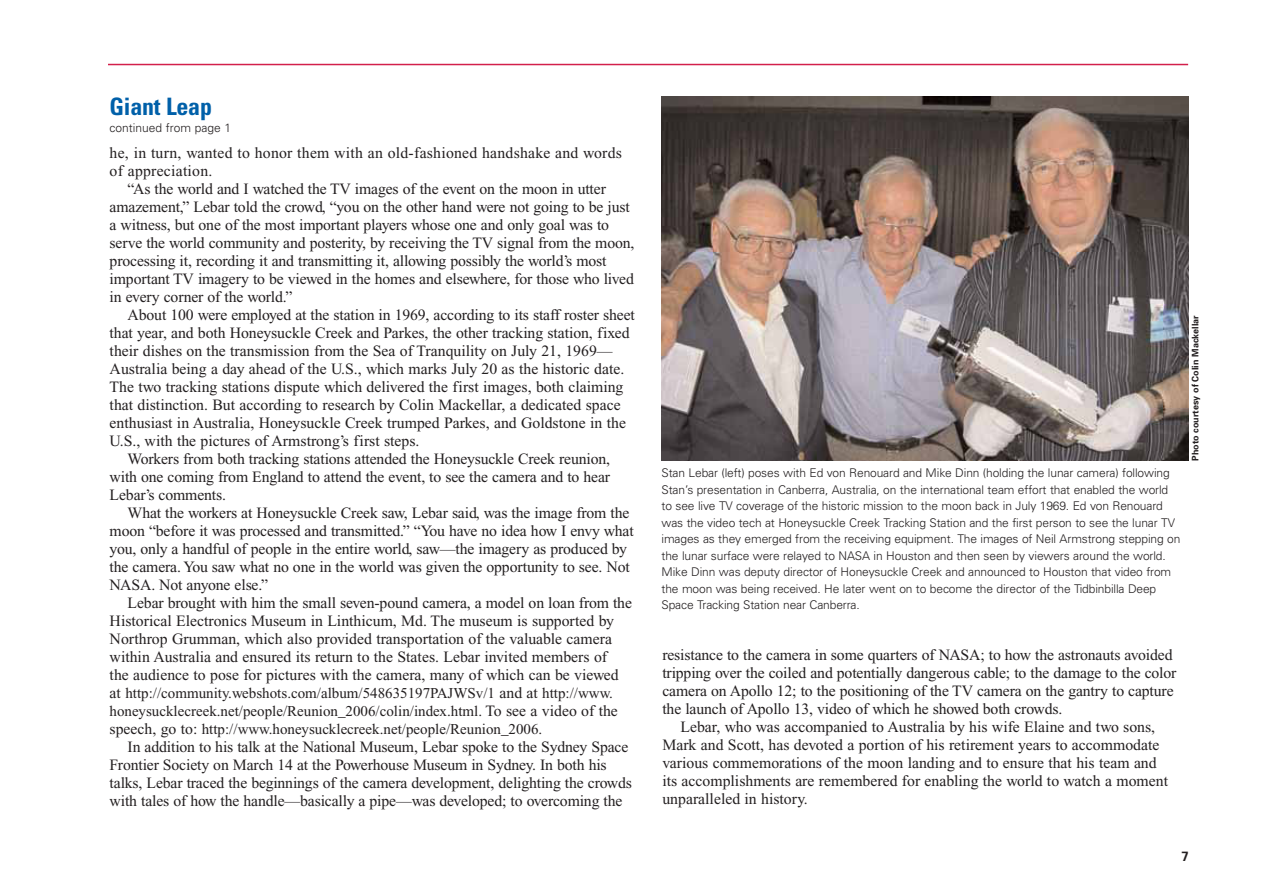
<style>
.page{position:relative;width:1263px;height:893px;background:#fff}
.page>*{position:absolute;margin:0;border:0;box-sizing:border-box;transform-origin:0 0}
.t1{font:700 condensed 24px "Univers";letter-spacing:-.01em;color:#0060a9}
.t2{font:15.75px/18px "Times New Roman";letter-spacing:-.01em;color:#231f20}
.t3{font:15.75px/18px "Times New Roman";letter-spacing:.015em;color:#231f20}
.t4{font:15px/18px "Times New Roman";color:#231f20}
.t5{font:700 13.5px "Univers";color:#231f20}
.t6{font:300 12px/16.5px "Univers";letter-spacing:-.01em;color:#231f20}
.t7{font:700 9px "Univers";color:#231f20}
.s1{font-size:15.75px}
</style>
<div class="page">
<hr style="left:108px;top:64px;width:1080px;height:1px;background:#d31f4b">
<hr style="left:108px;top:44px;width:1080px;height:1px;background:#d31f4b">
<img style="left:662px;top:97px;width:526px;height:364px">
<h1 class="t1" style="left:110px;top:92px;width:104px">Giant Leap</h1>
<p class="t6" style="left:110px;top:119px;width:123px">continued from page 1</p>
<p class="t3" style="left:110px;top:144px;width:514px">he, in turn, wanted to honor them with an old-fashioned handshake and words of appreciation.</p>
<p class="t2" style="left:110px;top:180px;width:526px;text-indent:18px">“As the world and I watched the TV images of the event on the moon in utter amazement,” Lebar told the crowd, “you on the other hand were not going to be just a witness, but one of the most important players whose one and only goal was to serve the world community and posterity, by receiving the TV signal from the moon, processing it, recording it and transmitting it, allowing possibly the world’s most important TV imagery to be viewed in the homes and elsewhere, for those who lived in every corner of the world.”</p>
<p class="t2" style="left:128px;top:306px;width:509px">About 100 were employed at the station in 1969, according to its staff roster sheet</p>
<p class="t2" style="left:110px;top:324px;width:521px">that year, and both Honeysuckle Creek and Parkes, the other tracking station, fixed</p>
<p class="t2" style="left:110px;top:342px;width:504px">their dishes on the transmission from the Sea of Tranquility on July 21, 1969—</p>
<p class="t2" style="left:110px;top:360px;width:516px">Australia being a day ahead of the U.S., which marks July 20 as the historic date.</p>
<p class="t2" style="left:110px;top:378px;width:515px">The two tracking stations dispute which delivered the first images, both claiming</p>
<p class="t2" style="left:110px;top:396px;width:512px">that distinction. But according to research by Colin Mackellar, a dedicated space</p>
<p class="t2" style="left:110px;top:414px;width:518px">enthusiast in Australia, Honeysuckle Creek trumped Parkes, and Goldstone in the</p>
<p class="t2" style="left:110px;top:432px;width:311px">U.S., with the pictures of Armstrong’s first steps.</p>
<p class="t2" style="left:128px;top:450px;width:484px">Workers from both tracking stations attended the Honeysuckle Creek reunion,</p>
<p class="t2" style="left:110px;top:468px;width:502px">with one coming from England to attend the event, to see the camera and to hear</p>
<p class="t2" style="left:110px;top:486px;width:118px">Lebar’s comments.</p>
<p class="t2" style="left:128px;top:504px;width:503px">What the workers at Honeysuckle Creek saw, Lebar said, was the image from the</p>
<p class="t2" style="left:110px;top:522px;width:526px">moon “before it was processed and transmitted.” “You have no idea how I envy what</p>
<p class="t2" style="left:110px;top:540px;width:519px">you, only a handful of people in the entire world, saw—the imagery as produced by</p>
<p class="t2" style="left:110px;top:558px;width:522px">the camera. You saw what no one in the world was given the opportunity to see. Not</p>
<p class="t2" style="left:110px;top:576px;width:160px">NASA. Not anyone else.”</p>
<p class="t2" style="left:128px;top:594px;width:506px">Lebar brought with him the small seven-pound camera, a model on loan from the</p>
<p class="t2" style="left:110px;top:612px;width:506px">Historical Electronics Museum in Linthicum, Md. The museum is supported by</p>
<p class="t2" style="left:110px;top:630px;width:504px">Northrop Grumman, which also provided transportation of the valuable camera</p>
<p class="t2" style="left:110px;top:648px;width:499px">within Australia and ensured its return to the States. Lebar invited members of</p>
<p class="t2" style="left:110px;top:666px;width:511px">the audience to pose for pictures with the camera, many of which can be viewed</p>
<p class="t4" style="left:110px;top:684px;width:510px"><span class="s1">at</span> http://community.webshots.com/album/548635197PAJWSv/1 <span class="s1">and at</span> http://www. honeysucklecreek.net/people/Reunion_2006/colin/index.html. <span class="s1">To see a video of the speech, go to:</span> http://www.honeysucklecreek.net/people/Reunion_2006.</p>
<p class="t2" style="left:110px;top:738px;width:524px;text-indent:18px">In addition to his talk at the National Museum, Lebar spoke to the Sydney Space Frontier Society on March 14 at the Powerhouse Museum in Sydney. In both his talks, Lebar traced the beginnings of the camera development, delighting the crowds with tales of how the handle—basically a pipe—was developed; to overcoming the</p>
<p class="t6" style="left:662px;top:464px;width:520px">Stan Lebar (left) poses with Ed von Renouard and Mike Dinn (holding the lunar camera) following Stan’s presentation in Canberra, Australia, on the international team effort that enabled the world to see live TV coverage of the historic mission to the moon back in July 1969. Ed von Renouard was the video tech at Honeysuckle Creek Tracking Station and the first person to see the lunar TV images as they emerged from the receiving equipment. The images of Neil Armstrong stepping on the lunar surface were relayed to NASA in Houston and then seen by viewers around the world.<br>Mike Dinn was deputy director of Honeysuckle Creek and announced to Houston that video from the moon was being received. He later went on to become the director of the Tidbinbilla Deep Space Tracking Station near Canberra.</p>
<p class="t7" style="left:1189px;top:461px;width:147px;rotate:-90deg">Photo courtesy of Colin Mackellar</p>
<p class="t2" style="left:662px;top:646px;width:516px">resistance to the camera in some quarters of NASA; to how the astronauts avoided tripping over the coiled and potentially dangerous cable; to the damage to the color camera on Apollo 12; to the positioning of the TV camera on the gantry to capture the launch of Apollo 13, video of which he showed both crowds.</p>
<p class="t2" style="left:662px;top:718px;width:507px;text-indent:18px">Lebar, who was accompanied to Australia by his wife Elaine and two sons, Mark and Scott, has devoted a portion of his retirement years to accommodate various commemorations of the moon landing and to ensure that his team and its accomplishments are remembered for enabling the world to watch a moment unparalleled in history.</p>
<p class="t5" style="left:1181px;top:847px;width:9px">7</p>
</div>
